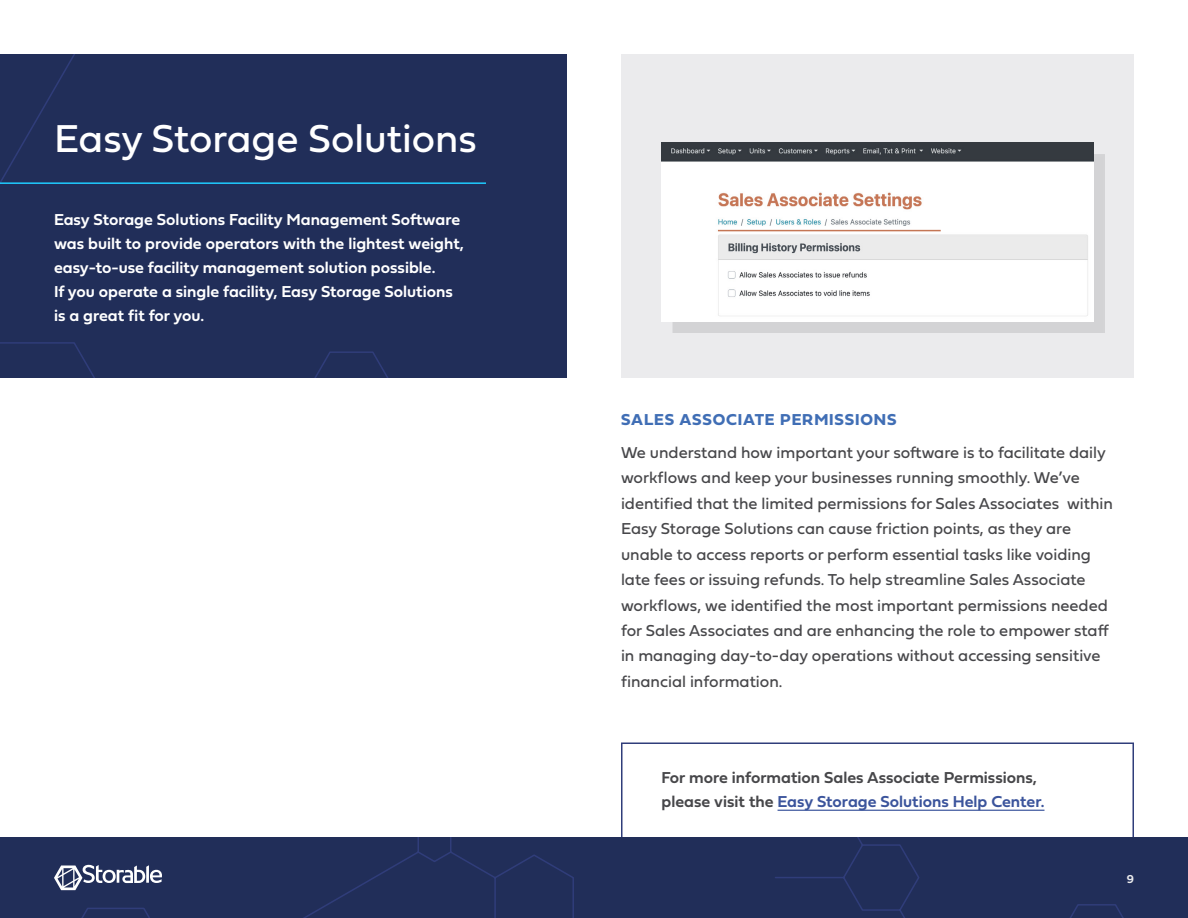
<style>
.page{position:relative;width:1188px;height:918px;background:#fff}
.page>*{position:absolute;margin:0;border:0;box-sizing:border-box;transform-origin:0 0}
.t1{font:40.5px "Fieldwork Geo Regular";color:#fff}
.t2{font:16.5px/25.5px "Fieldwork Geo Regular";color:#47474a}
.t3{font:16.5px/24px "Fieldwork Geo Demibold";color:#fff}
.t4{font:16.5px/24px "Fieldwork Geo Demibold";color:#47474a}
.t5{font:16.5px "Fieldwork Geo Bold";letter-spacing:.05em;color:#406eb5}
.t6{font:12px "Fieldwork Geo Demibold";color:#ebebed}
.s1{color:#3b549c}
</style>
<div class="page">
<div style="left:0;top:837px;width:1188px;height:81px;background:#212e59"></div>
<svg style="left:54px;top:865px;width:108px;height:25px"></svg>
<div style="left:0;top:54px;width:567px;height:324px;background:#212e59"></div>
<hr style="left:0;top:182px;width:486px;height:2px;background:#1fccff">
<div style="left:621px;top:54px;width:513px;height:324px;background:#ebebed"></div>
<div style="left:621px;top:742px;width:513px;height:96px;border:2px solid #303d7a"></div>
<hr style="left:778px;top:810px;width:266px;height:1px;background:#3b549c">
<div style="left:673px;top:154px;width:432px;height:179px;background:#000;opacity:.1"></div>
<img style="left:662px;top:143px;width:432px;height:178px">
<h1 class="t1" style="left:54px;top:107px;width:424px">Easy Storage Solutions</h1>
<p class="t3" style="left:54px;top:207px;width:412px">Easy Storage Solutions Facility Management Software was built to provide operators with the lightest weight, easy-to-use facility management solution possible.<br>If you operate a single facility, Easy Storage Solutions is a great fit for you.</p>
<p class="t5" style="left:621px;top:407px;width:277px">SALES ASSOCIATE PERMISSIONS</p>
<p class="t2" style="left:621px;top:439px;width:493px">We understand how important your software is to facilitate daily workflows and keep your businesses running smoothly. We’ve identified that the limited permissions for Sales Associates within Easy Storage Solutions can cause friction points, as they are unable to access reports or perform essential tasks like voiding late fees or issuing refunds. To help streamline Sales Associate workflows, we identified the most important permissions needed for Sales Associates and are enhancing the role to empower staff in managing day-to-day operations without accessing sensitive financial information.</p>
<p class="t4" style="left:662px;top:765px;width:384px">For more information Sales Associate Permissions, please visit the <span class="s1">Easy Storage Solutions Help Center.</span></p>
<p class="t6" style="left:1127px;top:869px;width:9px">9</p>
</div>
